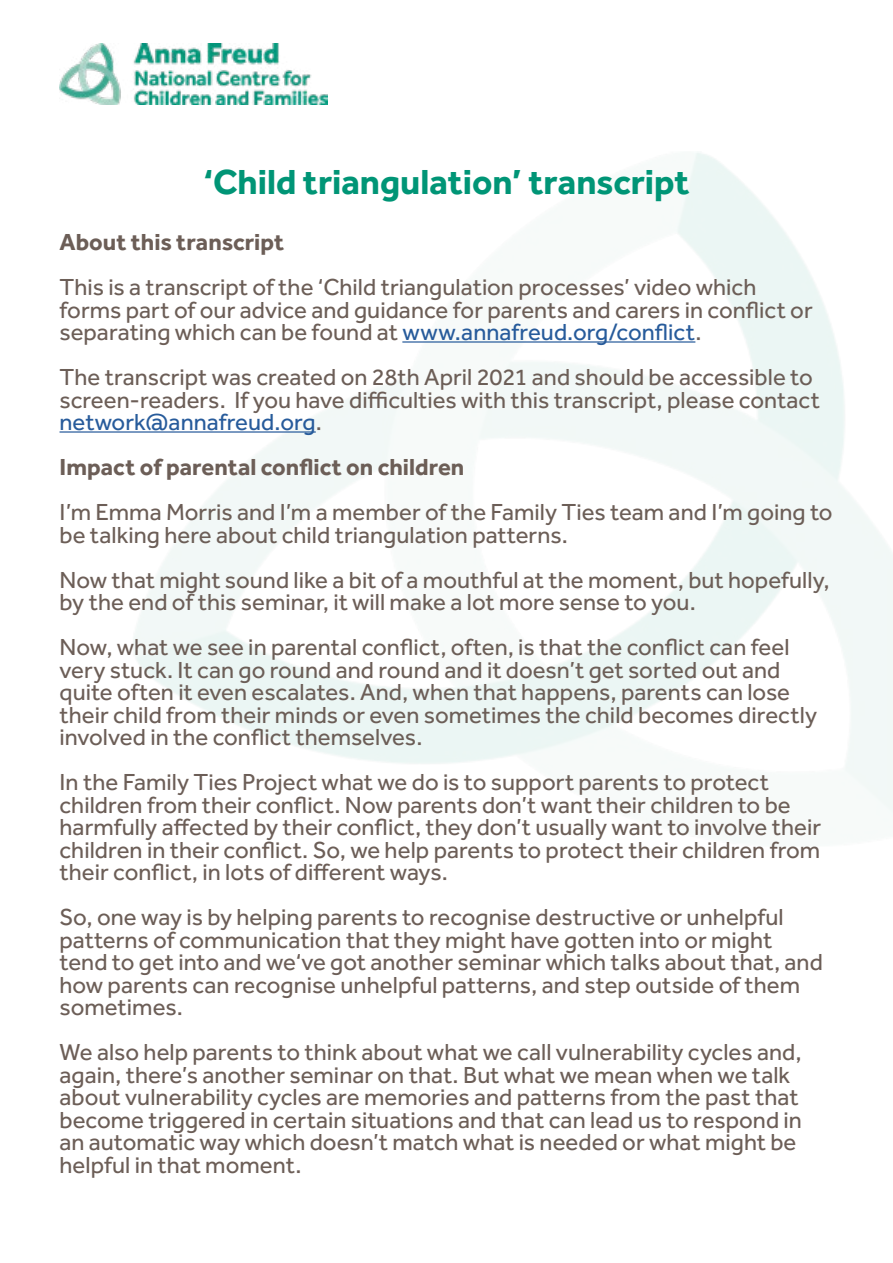
<style>
.page{position:relative;width:893px;height:1263px;background:#fff}
.page>*{position:absolute;margin:0;border:0;box-sizing:border-box;transform-origin:0 0}
.t1{font:700 36px "Effra";color:#009576}
.t2{font:24px/22.5px "Effra";color:#6c5e57}
.t3{font:700 24px "Effra";color:#6c5e57}
.s1{color:#275b9b}
</style>
<div class="page">
<hr style="left:402px;top:341px;width:293px;height:2px;background:#275b9b">
<hr style="left:60px;top:431px;width:256px;height:2px;background:#275b9b">
<img style="left:60px;top:44px;width:267px;height:60px">
<h1 class="t1" style="left:203px;top:160px;width:488px">‘Child triangulation’ transcript</h1>
<p class="t3" style="left:60px;top:228px;width:226px">About this transcript</p>
<p class="t2" style="left:60px;top:276px;width:755px">This is a transcript of the ‘Child triangulation processes’ video which forms part of our advice and guidance for parents and carers in conflict or separating which can be found at <span class="s1">www.annafreud.org/conflict</span>.</p>
<p class="t2" style="left:60px;top:366px;width:762px">The transcript was created on 28th April 2021 and should be accessible to screen-readers. If you have difficulties with this transcript, please contact <span class="s1">network@annafreud.org</span>.</p>
<p class="t3" style="left:60px;top:453px;width:406px">Impact of parental conflict on children</p>
<p class="t2" style="left:60px;top:501px;width:775px">I’m Emma Morris and I’m a member of the Family Ties team and I’m going to be talking here about child triangulation patterns.</p>
<p class="t2" style="left:60px;top:568px;width:772px">Now that might sound like a bit of a mouthful at the moment, but hopefully, by the end of this seminar, it will make a lot more sense to you.</p>
<p class="t2" style="left:60px;top:636px;width:759px">Now, what we see in parental conflict, often, is that the conflict can feel very stuck. It can go round and round and it doesn’t get sorted out and quite often it even escalates. And, when that happens, parents can lose their child from their minds or even sometimes the child becomes directly involved in the conflict themselves.</p>
<p class="t2" style="left:60px;top:771px;width:763px">In the Family Ties Project what we do is to support parents to protect children from their conflict. Now parents don’t want their children to be harmfully affected by their conflict, they don’t usually want to involve their children in their conflict. So, we help parents to protect their children from their conflict, in lots of different ways.</p>
<p class="t2" style="left:60px;top:906px;width:765px">So, one way is by helping parents to recognise destructive or unhelpful patterns of communication that they might have gotten into or might tend to get into and we‘ve got another seminar which talks about that, and how parents can recognise unhelpful patterns, and step outside of them sometimes.</p>
<p class="t2" style="left:60px;top:1040px;width:744px">We also help parents to think about what we call vulnerability cycles and, again, there’s another seminar on that. But what we mean when we talk about vulnerability cycles are memories and patterns from the past that become triggered in certain situations and that can lead us to respond in an automatic way which doesn’t match what is needed or what might be helpful in that moment.</p>
</div>
